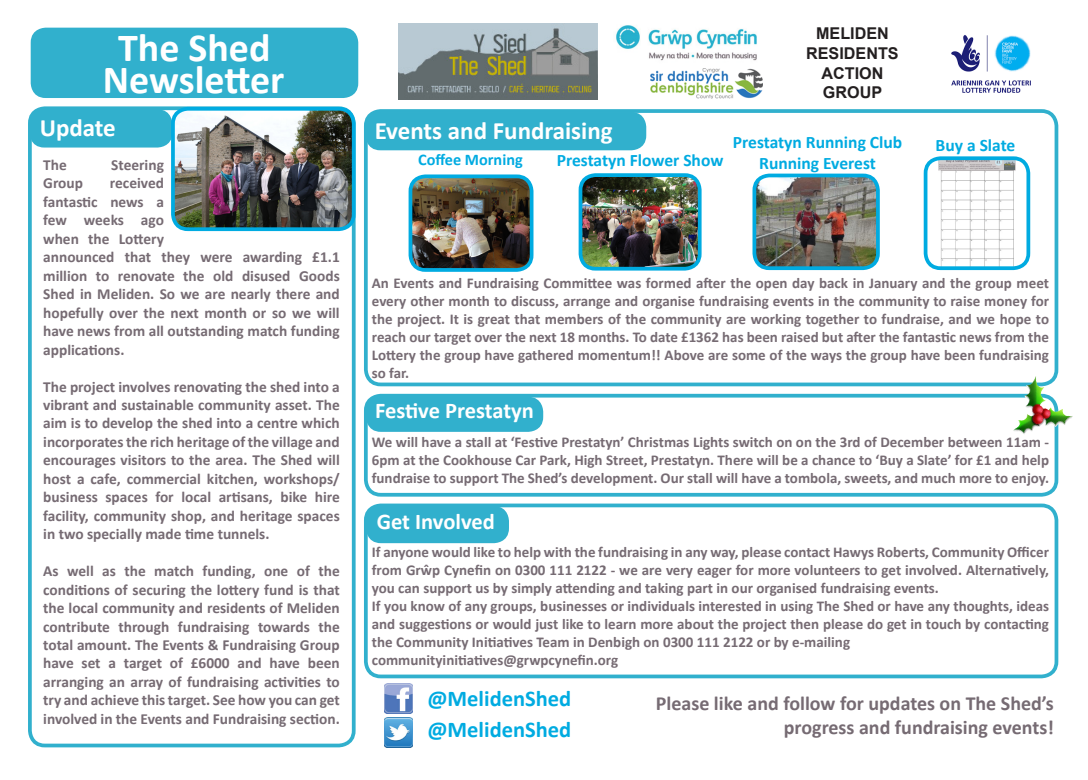
<style>
.page{position:relative;width:1088px;height:780px;background:#fff}
.page>*{position:absolute;margin:0;border:0;box-sizing:border-box;transform-origin:0 0}
.t1{font:700 40px "Calibri";color:#fff}
.t2{font:700 25px "Calibri";color:#fff}
.t3{font:700 22.5px "Calibri";letter-spacing:-.005em;color:#fff}
.t4{font:700 22.5px "Calibri";color:#00abe1}
.t5{font:700 20px/24px "Calibri";color:#766b73;text-align:right}
.t6{font:700 17.5px/21px "Calibri";color:#00abe1;text-align:center}
.t7{font:700 16.25px/19.5px "Arial";color:#231f20;text-align:center}
.t8{font:700 16.25px "Calibri";color:#00abe1}
.t9{font:700 15.38px/18.5px "Calibri";color:#766b73;text-align:justify}
.t10{font:700 15px/18px "Calibri";color:#766b73;text-align:justify}
</style>
<div class="page">
<div style="left:364px;top:503px;width:694px;height:175px;border:4px solid #31b0cd;border-radius:15px"></div>
<div style="left:364px;top:109px;width:694px;height:277px;border:4px solid #31b0cd;border-radius:15px"></div>
<div style="left:364px;top:394px;width:694px;height:102px;border:4px solid #31b0cd;border-radius:15px"></div>
<div style="left:28px;top:106px;width:328px;height:641px;border:4px solid #31b0cd;border-radius:15px"></div>
<div style="left:29px;top:109px;width:143px;height:38px;background:#31b0cd;border-radius:15px"></div>
<img style="left:173px;top:109px;width:181px;height:120px">
<div style="left:171px;top:107px;width:185px;height:124px;border:4px solid #00abe1;border-radius:15px"></div>
<div style="left:365px;top:112px;width:281px;height:38px;background:#31b0cd;border-radius:15px"></div>
<div style="left:366px;top:397px;width:177px;height:35px;background:#31b0cd;border-radius:15px"></div>
<div style="left:366px;top:506px;width:143px;height:37px;background:#31b0cd;border-radius:15px"></div>
<img style="left:384px;top:683px;width:29px;height:30px">
<img style="left:384px;top:717px;width:29px;height:30px">
<img style="left:1013px;top:376px;width:60px;height:59px">
<img style="left:938px;top:161px;width:78px;height:104px">
<div style="left:924px;top:156px;width:106px;height:114px;border:4px solid #00abe1;border-radius:15px"></div>
<img style="left:580px;top:175px;width:120px;height:94px">
<div style="left:579px;top:173px;width:122px;height:97px;border:4px solid #00abe1;border-radius:15px"></div>
<img style="left:413px;top:179px;width:118px;height:88px">
<div style="left:408px;top:174px;width:125px;height:98px;border:4px solid #00abe1;border-radius:15px"></div>
<img style="left:757px;top:178px;width:118px;height:87px">
<div style="left:752px;top:173px;width:128px;height:97px;border:4px solid #00abe1;border-radius:15px"></div>
<img style="left:951px;top:35px;width:80px;height:58px">
<div style="left:31px;top:28px;width:327px;height:70px;background:#31b0cd;border-radius:15px"></div>
<img style="left:616px;top:25px;width:141px;height:36px">
<img style="left:651px;top:69px;width:111px;height:29px">
<img style="left:399px;top:23px;width:198px;height:76px">
<p class="t1" style="left:118px;top:22px;width:154px">The Shed</p>
<p class="t1" style="left:103px;top:54px;width:183px">Newsletter</p>
<p class="t2" style="left:40px;top:112px;width:78px">Update</p>
<p class="t9" style="left:43px;top:156px;width:25px">The</p>
<p class="t9" style="left:111px;top:156px;width:54px">Steering</p>
<p class="t9" style="left:43px;top:174px;width:41px">Group</p>
<p class="t9" style="left:43px;top:174px;width:298px;text-align:left;text-indent:67px">received<br>fantastic news a<br>few weeks ago<br>when the Lottery<br>announced that they were awarding £1.1 million to renovate the old disused Goods<br>Shed in Meliden. So we are nearly there and hopefully over the next month or so we will have news from all outstanding match funding applications.</p>
<p class="t9" style="left:43px;top:377px;width:298px">The project involves renovating the shed into a vibrant and sustainable community asset. The aim is to develop the shed into a centre which incorporates the rich heritage of the village and encourages visitors to the area. The Shed will host a cafe, commercial kitchen, workshops/ business spaces for local artisans, bike hire facility, community shop, and heritage spaces in two specially made time tunnels.</p>
<p class="t9" style="left:43px;top:561px;width:298px">As well as the match funding, one of the conditions of securing the lottery fund is that the local community and residents of Meliden contribute through fundraising towards the total amount. The Events &amp; Fundraising Group have set a target of £6000 and have been arranging an array of fundraising activities to try and achieve this target. See how you can get involved in the Events and Fundraising section.</p>
<p class="t2" style="left:375px;top:115px;width:239px">Events and Fundraising</p>
<p class="t8" style="left:418px;top:149px;width:106px">Coffee Morning</p>
<p class="t6" style="left:557px;top:150px;width:168px">Prestatyn Flower Show</p>
<p class="t7" style="left:806px;top:24px;width:94px">MELIDEN<br>RESIDENTS</p>
<p class="t7" style="left:821px;top:63px;width:63px">ACTION</p>
<p class="t7" style="left:823px;top:83px;width:61px">GROUP</p>
<p class="t6" style="left:733px;top:131px;width:171px">Prestatyn Running Club<br>Running Everest</p>
<p class="t6" style="left:935px;top:134px;width:81px">Buy a Slate</p>
<p class="t10" style="left:372px;top:274px;width:679px">An Events and Fundraising Committee was formed after the open day back in January and the group meet every other month to discuss, arrange and organise fundraising events in the community to raise money for the project. It is great that members of the community are working together to fundraise, and we hope to reach our target over the next 18 months. To date £1362 has been raised but after the fantastic news from the Lottery the group have gathered momentum!! Above are some of the ways the group have been fundraising so far.</p>
<p class="t3" style="left:375px;top:396px;width:160px">Festive Prestatyn</p>
<p class="t10" style="left:372px;top:433px;width:679px">We will have a stall at ‘Festive Prestatyn’ Christmas Lights switch on on the 3rd of December between 11am - 6pm at the Cookhouse Car Park, High Street, Prestatyn. There will be a chance to ‘Buy a Slate’ for £1 and help fundraise to support The Shed’s development. Our stall will have a tombola, sweets, and much more to enjoy.</p>
<p class="t3" style="left:377px;top:507px;width:120px">Get Involved</p>
<p class="t10" style="left:372px;top:543px;width:679px">If anyone would like to help with the fundraising in any way, please contact Hawys Roberts, Community Officer from Grŵp Cynefin on 0300 111 2122 - we are very eager for more volunteers to get involved. Alternatively, you can support us by simply attending and taking part in our organised fundraising events.</p>
<p class="t10" style="left:372px;top:597px;width:679px">If you know of any groups, businesses or individuals interested in using The Shed or have any thoughts, ideas and suggestions or would just like to learn more about the project then please do get in touch by contacting the Community Initiatives Team in Denbigh on 0300 111 2122 or by e-mailing</p>
<p class="t10" style="left:372px;top:651px;width:248px">communityinitiatives@grwpcynefin.org</p>
<p class="t4" style="left:427px;top:684px;width:145px">@MelidenShed</p>
<p class="t4" style="left:427px;top:715px;width:145px">@MelidenShed</p>
<p class="t5" style="left:656px;top:691px;width:399px">Please like and follow for updates on The Shed’s progress and fundraising events!</p>
</div>
